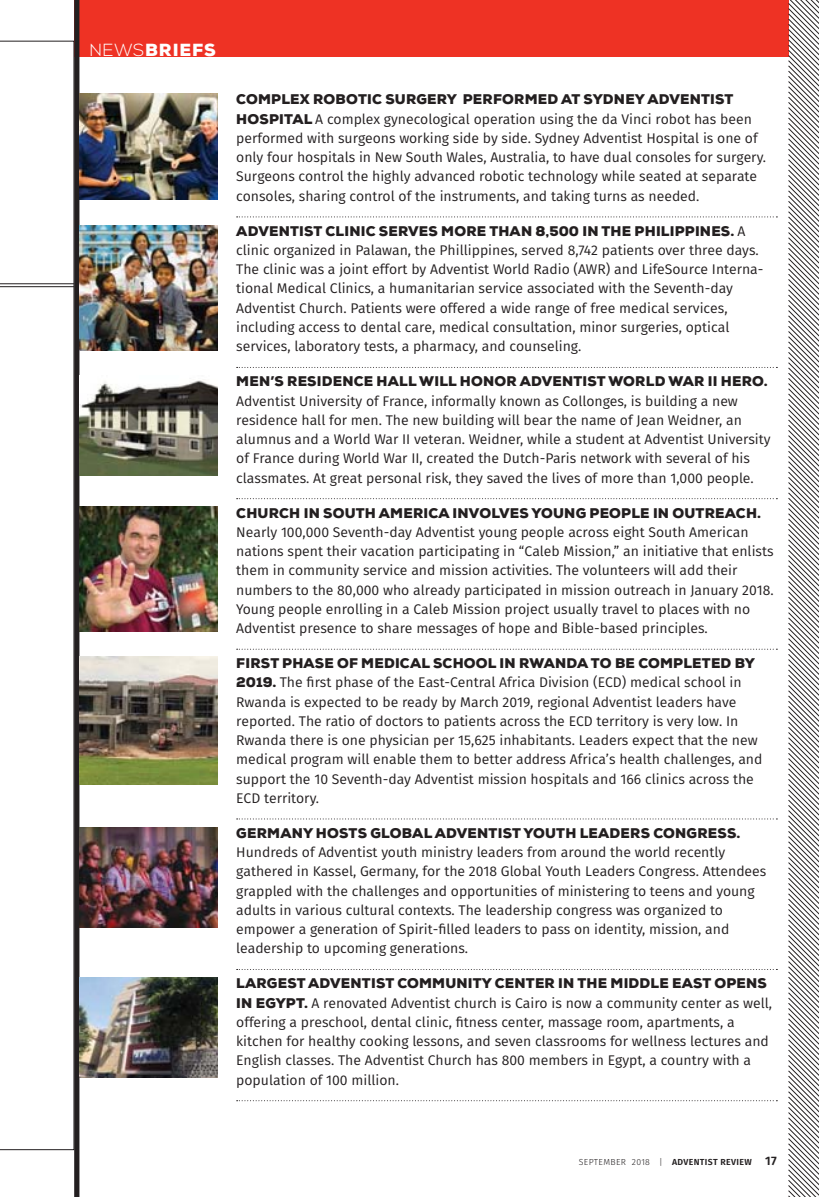
<style>
.page{position:relative;width:819px;height:1197px;background:#fff}
.page>*{position:absolute;margin:0;border:0;box-sizing:border-box;transform-origin:0 0}
.t1{font:900 17.5px "Nexa";letter-spacing:.05em;color:#fff}
.t2{font:14px/19.2px "Fira Sans";color:#231f20}
.t3{font:900 14px "Nexa";letter-spacing:.015em;color:#231f20}
.t4{font:600 8.75px "Fira Sans";letter-spacing:.04em;color:#231f20}
.s1{font-weight:300}
.s2{font-family:"Nexa";font-weight:900}
.s3{font-family:"Fira Sans";font-weight:400}
.s4{font-size:12.25px}
</style>
<div class="page">
<svg style="left:0;top:41px;width:74px;height:1109px"></svg>
<div style="left:74px;top:0;width:714px;height:56px;background:#ee3224"></div>
<div style="left:74px;top:0;width:5px;height:1197px;background:#231f20"></div>
<svg style="left:237px;top:216px;width:540px;height:2px"></svg>
<svg style="left:237px;top:367px;width:540px;height:1px"></svg>
<svg style="left:237px;top:498px;width:540px;height:2px"></svg>
<svg style="left:237px;top:649px;width:540px;height:1px"></svg>
<svg style="left:237px;top:818px;width:540px;height:2px"></svg>
<svg style="left:237px;top:969px;width:540px;height:1px"></svg>
<svg style="left:237px;top:1100px;width:540px;height:1px"></svg>
<img style="left:79px;top:94px;width:139px;height:105px">
<img style="left:79px;top:226px;width:139px;height:125px">
<img style="left:79px;top:379px;width:139px;height:96px">
<img style="left:79px;top:506px;width:139px;height:125px">
<img style="left:79px;top:657px;width:139px;height:128px">
<img style="left:79px;top:828px;width:139px;height:99px">
<img style="left:79px;top:978px;width:139px;height:99px">
<svg style="left:788px;top:0;width:31px;height:1197px"></svg>
<p class="t1" style="left:90px;top:40px;width:127px"><span class="s1">NEWS</span>BRIEFS</p>
<p class="t3" style="left:236px;top:91px;width:499px">COMPLEX ROBOTIC SURGERY PERFORMED AT SYDNEY ADVENTIST</p>
<p class="t2" style="left:236px;top:110px;width:531px"><span class="s2">HOSPITAL</span> A complex gynecological operation using the da Vinci robot has been performed with surgeons working side by side. Sydney Adventist Hospital is one of only four hospitals in New South Wales, Australia, to have dual consoles for surgery.<br>Surgeons control the highly advanced robotic technology while seated at separate consoles, sharing control of the instruments, and taking turns as needed.</p>
<p class="t3" style="left:236px;top:223px;width:511px">ADVENTIST CLINIC SERVES MORE THAN 8,500 IN THE PHILIPPINES. <span class="s3">A</span></p>
<p class="t2" style="left:236px;top:241px;width:529px">clinic organized in Palawan, the Phillippines, served 8,742 patients over three days.<br>The clinic was a joint effort by Adventist World Radio (AWR) and LifeSource Interna&shy;tional Medical Clinics, a humanitarian service associated with the Seventh-day Adventist Church. Patients were offered a wide range of free medical services, including access to dental care, medical consultation, minor surgeries, optical services, laboratory tests, a pharmacy, and counseling.</p>
<p class="t3" style="left:236px;top:373px;width:533px">MEN’S RESIDENCE HALL WILL HONOR ADVENTIST WORLD WAR II HERO.</p>
<p class="t2" style="left:236px;top:392px;width:536px">Adventist University of France, informally known as Collonges, is building a new residence hall for men. The new building will bear the name of Jean Weidner, an alumnus and a World War II veteran. Weidner, while a student at Adventist University of France during World War II, created the Dutch-Paris network with several of his classmates. At great personal risk, they saved the lives of more than 1,000 people.</p>
<p class="t3" style="left:236px;top:504px;width:526px">CHURCH IN SOUTH AMERICA INVOLVES YOUNG PEOPLE IN OUTREACH.</p>
<p class="t2" style="left:236px;top:523px;width:539px">Nearly 100,000 Seventh-day Adventist young people across eight South American nations spent their vacation participating in “Caleb Mission,” an initiative that enlists them in community service and mission activities. The volunteers will add their numbers to the 80,000 who already participated in mission outreach in January 2018.<br>Young people enrolling in a Caleb Mission project usually travel to places with no Adventist presence to share messages of hope and Bible-based principles.</p>
<p class="t3" style="left:236px;top:655px;width:520px">FIRST PHASE OF MEDICAL SCHOOL IN RWANDA TO BE COMPLETED BY</p>
<p class="t2" style="left:236px;top:674px;width:528px"><span class="s2">2019.</span> The first phase of the East-Central Africa Division (ECD) medical school in Rwanda is expected to be ready by March 2019, regional Adventist leaders have reported. The ratio of doctors to patients across the ECD territory is very low. In Rwanda there is one physician per 15,625 inhabitants. Leaders expect that the new medical program will enable them to better address Africa’s health challenges, and support the 10 Seventh-day Adventist mission hospitals and 166 clinics across the ECD territory.</p>
<p class="t3" style="left:236px;top:825px;width:506px">GERMANY HOSTS GLOBAL ADVENTIST YOUTH LEADERS CONGRESS.</p>
<p class="t2" style="left:236px;top:843px;width:532px">Hundreds of Adventist youth ministry leaders from around the world recently gathered in Kassel, Germany, for the 2018 Global Youth Leaders Congress. Attendees grappled with the challenges and opportunities of ministering to teens and young adults in various cultural contexts. The leadership congress was organized to empower a generation of Spirit-filled leaders to pass on identity, mission, and leadership to upcoming generations.</p>
<p class="t3" style="left:236px;top:975px;width:532px">LARGEST ADVENTIST COMMUNITY CENTER IN THE MIDDLE EAST OPENS</p>
<p class="t2" style="left:236px;top:994px;width:537px"><span class="s2">IN EGYPT.</span> A renovated Adventist church is Cairo is now a community center as well, offering a preschool, dental clinic, fitness center, massage room, apartments, a kitchen for healthy cooking lessons, and seven classrooms for wellness lectures and English classes. The Adventist Church has 800 members in Egypt, a country with a population of 100 million.</p>
<p class="t4" style="left:579px;top:1158px;width:200px"><span class="s1">SEPTEMBER 2018 |</span> ADVENTIST REVIEW <span class="s4">17</span></p>
</div>
